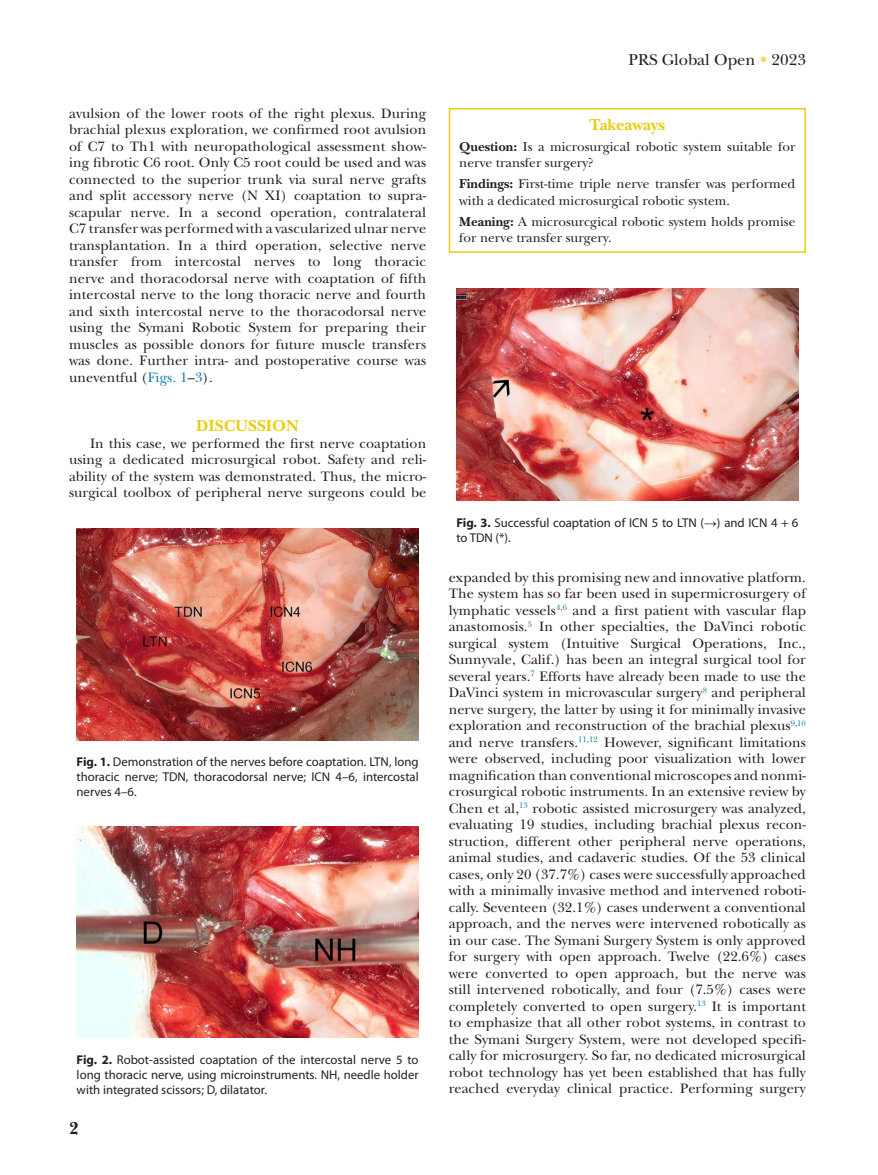
<style>
.page{position:relative;width:878px;height:1175px;background:#fff}
.page>*{position:absolute;margin:0;border:0;box-sizing:border-box;transform-origin:0 0}
.t1{font:700 18px "New Baskerville Std";color:#231f20}
.t2{font:700 16.5px "New Baskerville Std";color:#e9ce0e}
.t3{font:16.5px "New Baskerville Std";color:#231f20}
.t4{font:14.25px/16.5px "New Baskerville Std";letter-spacing:.005em;color:#231f20;text-align:justify}
.t5{font:13.5px/16.5px "New Baskerville Std";color:#231f20}
.t6{font:12.75px/15px "Myriad Pro";color:#231f20;text-align:justify}
.s1{color:#0f7eac}
.s2{font-weight:700}
.s3{color:#efdc68}
.s4{font-family:"Gandhari Unicode"}
</style>
<div class="page">
<div style="left:448px;top:108px;width:358px;height:145px;border:2px solid #e9ce0e"></div>
<img style="left:76px;top:528px;width:342px;height:212px">
<img style="left:77px;top:826px;width:341px;height:211px">
<img style="left:456px;top:289px;width:342px;height:211px">
<p class="t4" style="left:69px;top:105px;width:359px">avulsion of the lower roots of the right plexus. During brachial plexus exploration, we confirmed root avulsion of C7 to Th1 with neuropathological assessment show&shy;ing fibrotic C6 root. Only C5 root could be used and was connected to the superior trunk via sural nerve grafts and split accessory nerve (N XI) coaptation to supra&shy;scapular nerve. In a second operation, contralateral C7 transfer was performed with a vascularized ulnar nerve transplantation. In a third operation, selective nerve transfer from intercostal nerves to long thoracic nerve and thoracodorsal nerve with coaptation of fifth intercostal nerve to the long thoracic nerve and fourth and sixth intercostal nerve to the thoracodorsal nerve using the Symani Robotic System for preparing their muscles as possible donors for future muscle transfers was done. Further intra- and postoperative course was uneventful (<span class="s1">Figs. 1</span>–<span class="s1">3</span>).</p>
<p class="t2" style="left:196px;top:416px;width:104px">DISCUSSION</p>
<p class="t4" style="left:69px;top:435px;width:359px;text-indent:21px">In this case, we performed the first nerve coaptation using a dedicated microsurgical robot. Safety and reli&shy;ability of the system was demonstrated. Thus, the micro&shy;surgical toolbox of peripheral nerve surgeons could be</p>
<p class="t6" style="left:76px;top:754px;width:344px"><span class="s2">Fig. 1.</span> Demonstration of the nerves before coaptation. LTN, long thoracic nerve; TDN, thoracodorsal nerve; ICN 4–6, intercostal nerves 4–6.</p>
<p class="t6" style="left:77px;top:1052px;width:343px"><span class="s2">Fig. 2.</span> Robot-assisted coaptation of the intercostal nerve 5 to long thoracic nerve, using microinstruments. NH, needle holder with integrated scissors; D, dilatator.</p>
<p class="t1" style="left:69px;top:1118px;width:11px">2</p>
<p class="t3" style="left:628px;top:50px;width:179px">PRS Global Open <span class="s3">•</span> 2023</p>
<p class="t2" style="left:589px;top:115px;width:77px">Takeaways</p>
<p class="t5" style="left:459px;top:138px;width:338px"><span class="s2">Question:</span> Is a microsurgical robotic system suitable for nerve transfer surgery?</p>
<p class="t5" style="left:459px;top:176px;width:337px"><span class="s2">Findings:</span> First-time triple nerve transfer was performed with a dedicated microsurgical robotic system.</p>
<p class="t5" style="left:459px;top:213px;width:338px"><span class="s2">Meaning:</span> A microsurcgical robotic system holds promise for nerve transfer surgery.</p>
<p class="t6" style="left:456px;top:515px;width:343px"><span class="s2">Fig. 3.</span> Successful coaptation of ICN 5 to LTN (<span class="s4">→</span>) and ICN 4 + 6 to TD N (*).</p>
<p class="t4" style="left:448px;top:569px;width:359px">expanded by this promising new and innovative platform.<br>The system has so far been used in supermicrosurgery of lymphatic vessels<sup>4</sup><sup>,</sup><sup>6</sup> and a first patient with vascular flap anastomosis.<sup>5</sup> In other specialties, the DaVinci robotic surgical system (Intuitive Surgical Operations, Inc., Sunnyvale, Calif.) has been an integral surgical tool for several years.<sup>7</sup> Efforts have already been made to use the DaVinci system in microvascular surgery<sup>8</sup> and peripheral nerve surgery, the latter by using it for minimally invasive exploration and reconstruction of the brachial plexus<sup>9</sup><sup>,</sup><sup>10 </sup>and nerve transfers.<sup>11</sup><sup>,</sup><sup>12</sup> However, significant limitations were observed, including poor visualization with lower magnification than conventional microscopes and nonmi&shy;crosurgical robotic instruments. In an extensive review by Chen et al,<sup>13</sup> robotic assisted microsurgery was analyzed, evaluating 19 studies, including brachial plexus recon&shy;struction, different other peripheral nerve operations, animal studies, and cadaveric studies. Of the 53 clinical cases, only 20 (37.7%) cases were successfully approached with a minimally invasive method and intervened roboti&shy;cally. Seventeen (32.1%) cases underwent a conventional approach, and the nerves were intervened robotically as in our case. The Symani Surgery System is only approved for surgery with open approach. Twelve (22.6%) cases were converted to open approach, but the nerve was still intervened robotically, and four (7.5%) cases were completely converted to open surgery.<sup>13</sup> It is important to emphasize that all other robot systems, in contrast to the Symani Surgery System, were not developed specifi&shy;cally for microsurgery. So far, no dedicated microsurgical robot technology has yet been established that has fully reached everyday clinical practice. Performing surgery</p>
</div>
